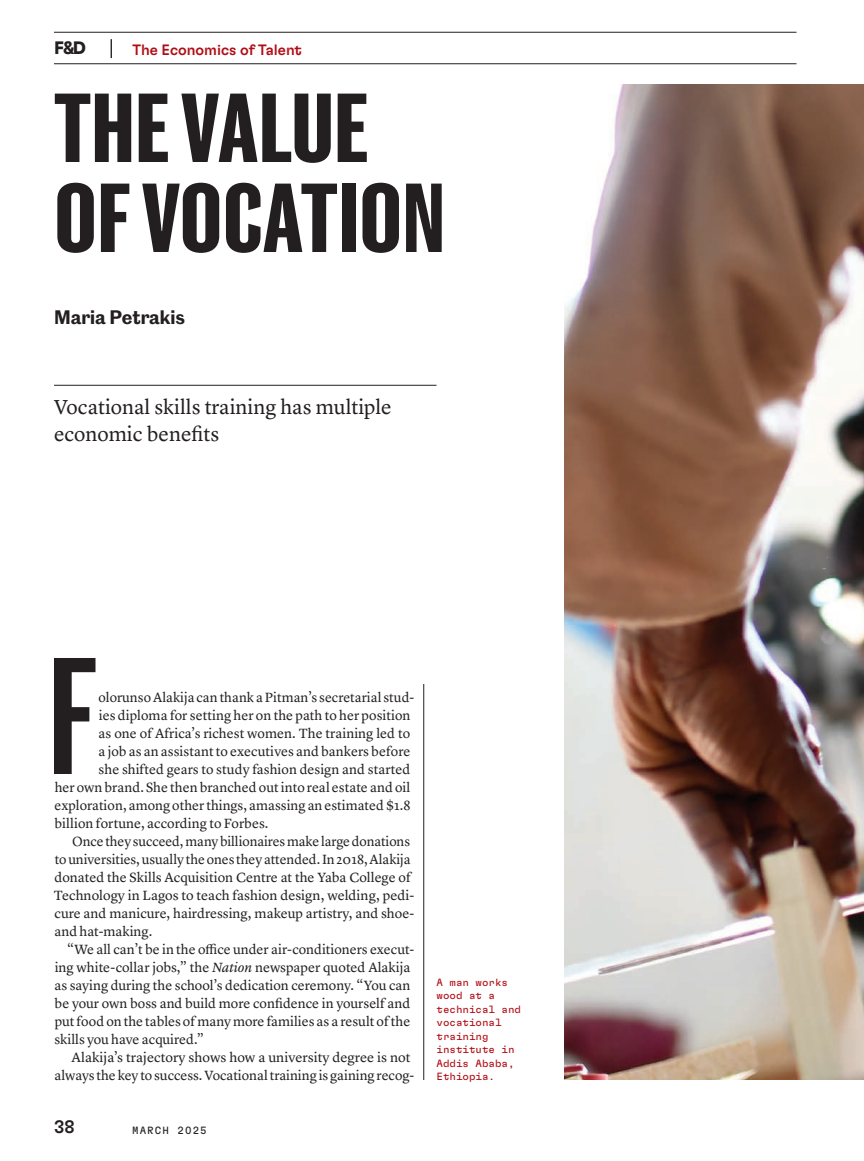
<style>
.page{position:relative;width:864px;height:1161px;background:#fff}
.page>*{position:absolute;margin:0;border:0;box-sizing:border-box;transform-origin:0 0}
.t1{font:600 152.7px "Caslon Doric Condensed";color:#231f20}
.t2{font:700 90px/90px "Caslon Doric Condensed";letter-spacing:.01em;color:#231f20}
.t3{font:21px/27px "Lyon Text";color:#231f20}
.t4{font:600 18px "Caslon Doric";color:#231f20}
.t5{font:700 18px "GT Flexa";color:#231f20}
.t6{font:500 18px "GT Flexa";color:#231f20}
.t7{font:500 15px "GT Flexa";color:#b00d15}
.t8{font:13.8px "Lyon Text";color:#231f20}
.t9{font:10.5px/13.5px "GT Flexa Mono";color:#b00d15}
.t10{font:10.5px "GT Flexa Mono";letter-spacing:.1em;color:#231f20}
.s1{font-style:italic}
</style>
<div class="page">
<hr style="left:54px;top:32px;width:742px;height:1px;background:#231f20">
<hr style="left:54px;top:63px;width:742px;height:1px;background:#231f20">
<svg style="left:111px;top:39px;width:1px;height:19px"></svg>
<hr style="left:54px;top:385px;width:382px;height:1px;background:#231f20">
<img style="left:564px;top:85px;width:300px;height:995px">
<hr style="left:423px;top:684px;width:1px;height:396px;background:#231f20">
<h3 class="t5" style="left:54px;top:37px;width:33px">F&amp;D</h3>
<p class="t7" style="left:132px;top:40px;width:171px">The Economics of Talent</p>
<h2 class="t2" style="left:54px;top:78px;width:392px">THE VALUE<br>OF VOCATION</h2>
<h3 class="t4" style="left:54px;top:303px;width:133px">Maria Petrakis</h3>
<h3 class="t3" style="left:54px;top:392px;width:339px">Vocational skills training has multiple economic benefits</h3>
<h1 class="t1" style="left:48px;top:608px;width:51px">F</h1>
<p class="t8" style="left:99px;top:687px;width:317px">olorunso Alakija can thank a Pitman’s secretarial stud-</p>
<p class="t8" style="left:99px;top:705px;width:313px">ies diploma for setting her on the path to her position</p>
<p class="t8" style="left:99px;top:723px;width:313px">as one of Africa’s richest women. The training led to</p>
<p class="t8" style="left:99px;top:741px;width:313px">a job as an assistant to executives and bankers before</p>
<p class="t8" style="left:99px;top:759px;width:313px">she shifted gears to study fashion design and started</p>
<p class="t8" style="left:55px;top:777px;width:357px">her own brand. She then branched out into real estate and oil</p>
<p class="t8" style="left:54px;top:795px;width:358px">exploration, among other things, amassing an estimated $1.8</p>
<p class="t8" style="left:55px;top:813px;width:215px">billion fortune, according to Forbes.</p>
<p class="t8" style="left:72px;top:831px;width:339px">Once they succeed, many billionaires make large donations</p>
<p class="t8" style="left:55px;top:849px;width:357px">to universities, usually the ones they attended. In 2018, Alakija</p>
<p class="t8" style="left:54px;top:867px;width:358px">donated the Skills Acquisition Centre at the Yaba College of</p>
<p class="t8" style="left:54px;top:885px;width:362px">Technology in Lagos to teach fashion design, welding, pedi-</p>
<p class="t8" style="left:54px;top:903px;width:361px">cure and manicure, hairdressing, makeup artistry, and shoe-</p>
<p class="t8" style="left:55px;top:921px;width:100px">and hat-making.</p>
<p class="t8" style="left:67px;top:939px;width:349px">“We all can’t be in the office under air-conditioners execut-</p>
<p class="t8" style="left:55px;top:957px;width:357px">ing white-collar jobs,” the <span class="s1">Nation</span> newspaper quoted Alakija</p>
<p class="t8" style="left:55px;top:975px;width:357px">as saying during the school’s dedication ceremony. “You can</p>
<p class="t8" style="left:55px;top:993px;width:357px">be your own boss and build more confidence in yourself and</p>
<p class="t8" style="left:55px;top:1011px;width:357px">put food on the tables of many more families as a result of the</p>
<p class="t8" style="left:55px;top:1029px;width:151px">skills you have acquired.”</p>
<p class="t8" style="left:72px;top:1047px;width:341px">Alakija’s trajectory shows how a university degree is not</p>
<p class="t8" style="left:55px;top:1065px;width:361px">always the key to success. Vocational training is gaining recog-</p>
<h3 class="t6" style="left:55px;top:1116px;width:22px">38</h3>
<p class="t10" style="left:132px;top:1124px;width:76px">MARCH 2025</p>
<p class="t9" style="left:436px;top:975px;width:86px">A man works wood at a technical and vocational training institute in<br>Addis Ababa,<br>Ethiopia.</p>
</div>
